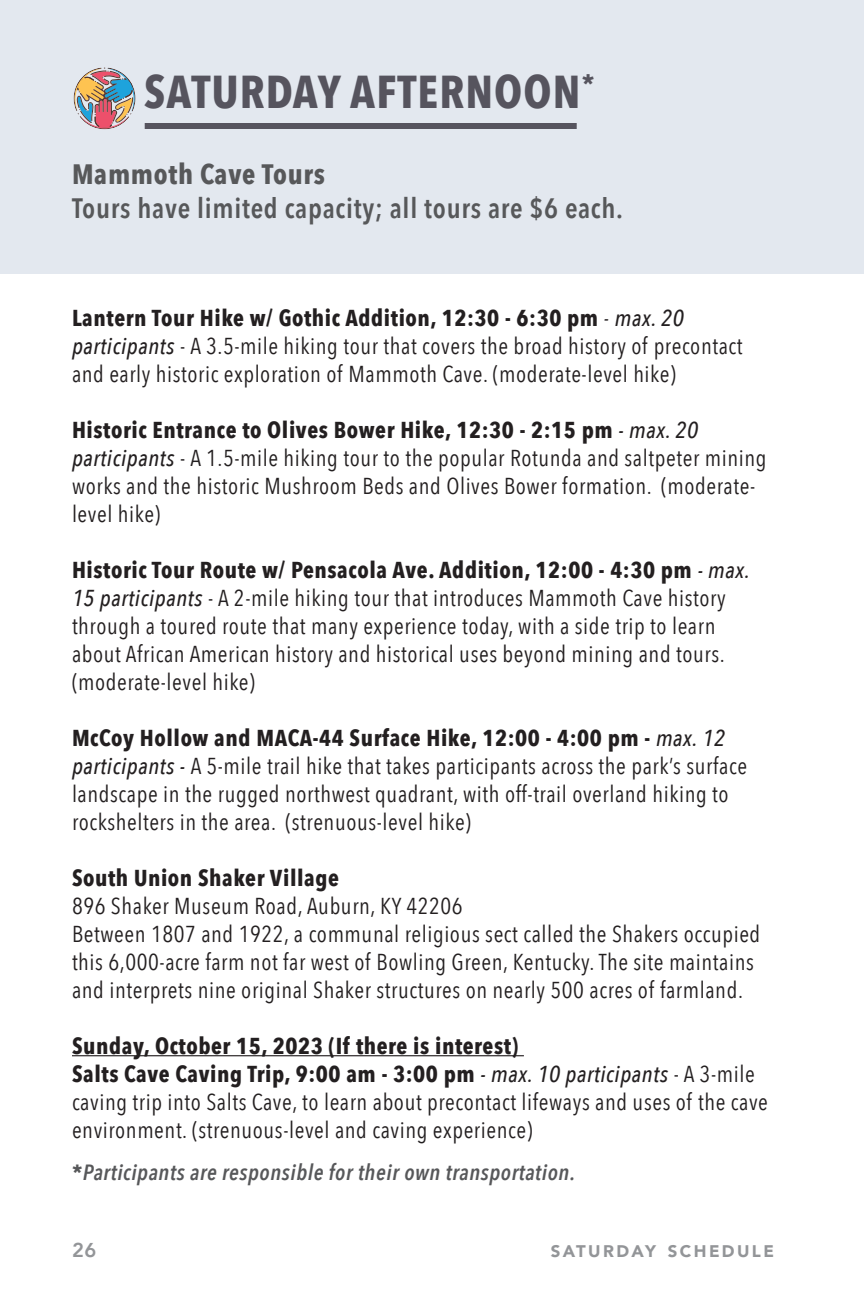
<style>
.page{position:relative;width:864px;height:1296px;background:#fff}
.page>*{position:absolute;margin:0;border:0;box-sizing:border-box;transform-origin:0 0}
.t1{font:700 46px "Avenir Next Condensed";letter-spacing:.025em;color:#56545e}
.t2{font:600 28px "Avenir Next Condensed";letter-spacing:.025em;color:#57585a}
.t3{font:700 28px "Avenir Next Condensed";letter-spacing:.025em;color:#57585a}
.t4{font:23px/28px "Avenir Next Condensed";letter-spacing:.025em;color:#231f20}
.t5{font:700 23px "Avenir Next Condensed";letter-spacing:.025em;color:#231f20}
.t6{font:italic 600 22px "Avenir Next Condensed";letter-spacing:.025em;color:#57585a}
.t7{font:800 20px "Avenir";color:#939598}
.body{font:900 16.8px "Avenir";letter-spacing:.145em;color:#939598}
.s1{font-weight:700}
.s2{font-style:italic}
.s3{font-weight:500;font-style:italic}
.s4{font-weight:700;font-style:normal}
</style>
<div class="page">
<div style="left:0;top:0;width:864px;height:274px;background:#e3e8ef"></div>
<hr style="left:72px;top:1055px;width:452px;height:1px;background:#231f20">
<div style="left:145px;top:123px;width:432px;height:6px;background:#56545e"></div>
<svg style="left:74px;top:67px;width:62px;height:62px"></svg>
<p class="t1" style="left:144px;top:64px;width:452px">SATURDAY AFTERNOON<sup>*</sup></p>
<p class="t3" style="left:72px;top:157px;width:255px">Mammoth Cave Tours</p>
<p class="t2" style="left:72px;top:184px;width:553px">Tours have limited capacity; all tours are $6 each.</p>
<p class="t4" style="left:72px;top:303px;width:672px"><span class="s1">Lantern Tour Hike w/ Gothic Addition, 12:30 - 6:30 pm</span> <span class="s2">-</span> <span class="s3">max. 20 participants</span> - A 3.5-mile hiking tour that covers the broad history of precontact and early historic exploration of Mammoth Cave. (moderate-level hike)</p>
<p class="t4" style="left:72px;top:415px;width:696px"><span class="s1">Historic Entrance to Olives Bower Hike, 12:30 - 2:15 pm</span> <span class="s3">- max. 20 participants</span> - A 1.5-mile hiking tour to the popular Rotunda and saltpeter mining works and the historic Mushroom Beds and Olives Bower formation. (moderate&shy;level hike)</p>
<p class="t4" style="left:72px;top:555px;width:680px"><span class="s1">Historic Tour Route w/ Pensacola Ave. Addition, 12:00 - 4:30 pm</span> <span class="s3">- max.<br>15 participants</span> - A 2-mile hiking tour that introduces Mammoth Cave history through a toured route that many experience today, with a side trip to learn about African American history and historical uses beyond mining and tours. (moderate-level hike)</p>
<p class="t4" style="left:72px;top:723px;width:677px"><span class="s1">McCoy Hollow and MACA-44 Surface Hike, 12:00 - 4:00 pm -</span> <span class="s3">max. 12 participants -</span> A 5-mile trail hike that takes participants across the park’s surface landscape in the rugged northwest quadrant, with off-trail overland hiking to rockshelters in the area. (strenuous-level hike)</p>
<p class="t5" style="left:72px;top:864px;width:269px">South Union Shaker Village</p>
<p class="t4" style="left:72px;top:891px;width:392px">896 Shaker Museum Road, Auburn, KY 42206</p>
<p class="t4" style="left:72px;top:919px;width:690px">Between 1807 and 1922, a communal religious sect called the Shakers occupied this 6,000-acre farm not far west of Bowling Green, Kentucky. The site maintains and interprets nine original Shaker structures on nearly 500 acres of farmland.</p>
<p class="t5" style="left:72px;top:1032px;width:448px">Sunday, October 15, 2023 (If there is interest)</p>
<p class="t4" style="left:72px;top:1059px;width:697px"><span class="s1">Salts Cave Caving Trip, 9:00 am - 3:00 pm</span> <span class="s3">- max. 10 participants</span> - A 3-mile caving trip into Salts Cave, to learn about precontact lifeways and uses of the cave environment. (strenuous-level and caving experience)</p>
<p class="t6" style="left:72px;top:1159px;width:505px"><span class="s4">*</span>Participants are responsible for their own transportation.</p>
<p class="t7" style="left:72px;top:1234px;width:26px">26</p>
<p class="body" style="left:551px;top:1237px;width:225px">SATURDAY SCHEDULE</p>
</div>
